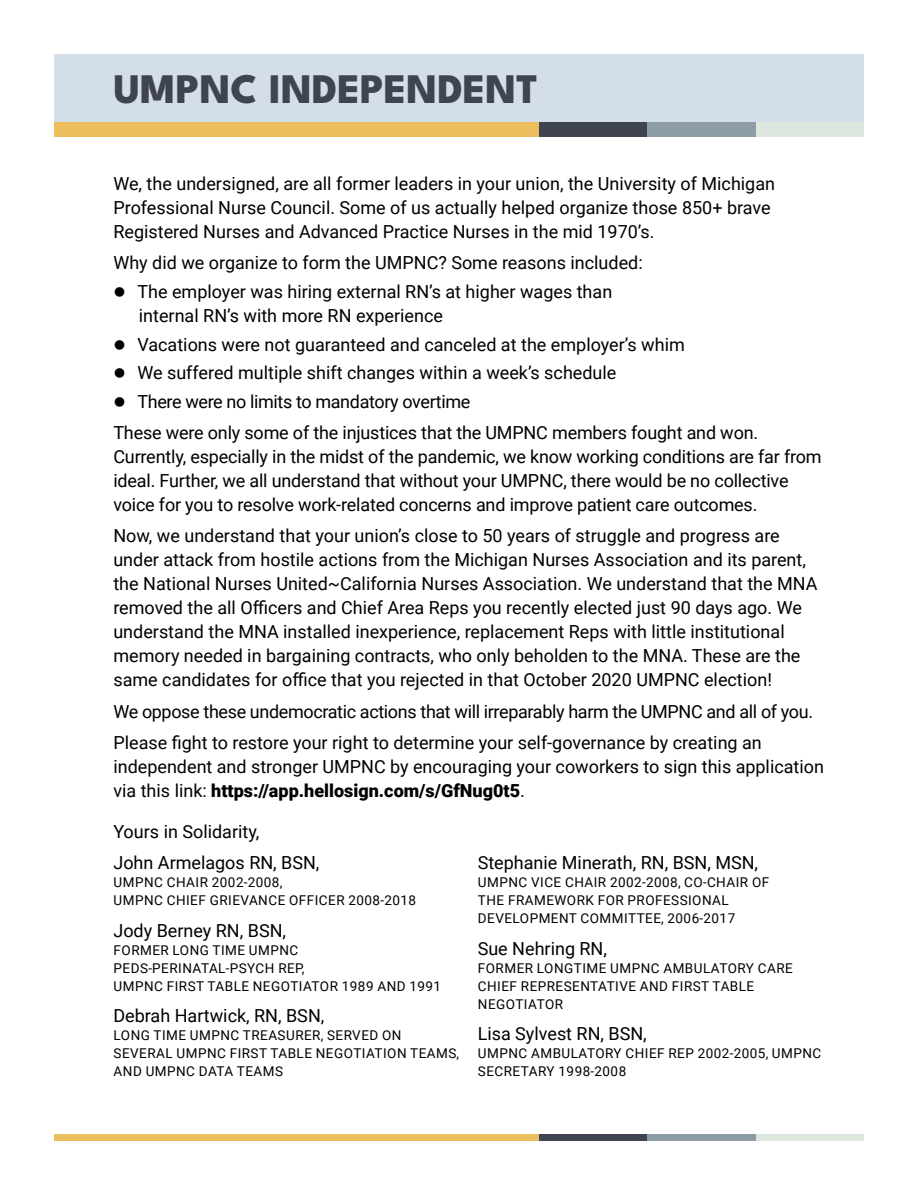
<style>
.page{position:relative;width:918px;height:1188px;background:#fff}
.page>*{position:absolute;margin:0;border:0;box-sizing:border-box;transform-origin:0 0}
.t1{font:800 42px "League Spartan";color:#404352}
.t2{font:18px/24px "Roboto";color:#000}
.t3{font:18px/31.5px "Roboto";letter-spacing:-.02em;color:#000}
.t4{font:13.5px/18px "Roboto";letter-spacing:.035em;color:#000}
.s1{font-weight:900}
</style>
<div class="page">
<div style="left:54px;top:54px;width:810px;height:68px;background:#d4dee8"></div>
<div style="left:54px;top:122px;width:488px;height:15px;background:#edbe5e"></div>
<div style="left:540px;top:122px;width:108px;height:15px;background:#404352"></div>
<div style="left:756px;top:122px;width:108px;height:15px;background:#dee7dd"></div>
<div style="left:647px;top:122px;width:109px;height:15px;background:#8c9da5"></div>
<div style="left:54px;top:1134px;width:488px;height:7px;background:#edbe5e"></div>
<div style="left:540px;top:1134px;width:108px;height:7px;background:#404352"></div>
<div style="left:756px;top:1134px;width:108px;height:7px;background:#dee7dd"></div>
<div style="left:647px;top:1134px;width:109px;height:7px;background:#8c9da5"></div>
<h1 class="t1" style="left:113px;top:55px;width:426px">UMPNC INDEPENDENT</h1>
<p class="t2" style="left:113px;top:171px;width:663px">We, the undersigned, are all former leaders in your union, the University of Michigan<br>Professional Nurse Council. Some of us actually helped organize those 850+ brave<br>Registered Nurses and Advanced Practice Nurses in the mid 1970’s.</p>
<p class="t2" style="left:113px;top:250px;width:531px">Why did we organize to form the UMPNC? Some reasons included:</p>
<p class="t2" style="left:139px;top:279px;width:475px;text-indent:-25px">● The employer was hiring external RN’s at higher wages than internal RN’s with more RN experience</p>
<p class="t2" style="left:113px;top:331px;width:573px">● Vacations were not guaranteed and canceled at the employer’s whim</p>
<p class="t2" style="left:113px;top:360px;width:505px">● We suffered multiple shift changes within a week’s schedule</p>
<p class="t2" style="left:113px;top:385px;width:646px;line-height:31.5px">● There were no limits to mandatory overtime<br>These were only some of the injustices that the UMPNC members fought and won.</p>
<p class="t2" style="left:113px;top:444px;width:710px">Currently, especially in the midst of the pandemic, we know working conditions are far from ideal. Further, we all understand that without your UMPNC, there would be no collective voice for you to resolve work-related concerns and improve patient care outcomes.</p>
<p class="t2" style="left:113px;top:523px;width:706px">Now, we understand that your union’s close to 50 years of struggle and progress are under attack from hostile actions from the Michigan Nurses Association and its parent, the National Nurses United~California Nurses Association. We understand that the MNA removed the all Officers and Chief Area Reps you recently elected just 90 days ago. We understand the MNA installed inexperience, replacement Reps with little institutional memory needed in bargaining contracts, who only beholden to the MNA. These are the same candidates for office that you rejected in that October 2020 UMPNC election!</p>
<p class="t3" style="left:113px;top:695px;width:701px">We oppose these undemocratic actions that will irreparably harm the UMPNC and all of you.<br>Please fight to restore your right to determine your self-governance by creating an</p>
<p class="t2" style="left:113px;top:754px;width:712px">independent and stronger UMPNC by encouraging your coworkers to sign this application via this link: <span class="s1">https://app.hellosign.com/s/GfNug0t5</span>.</p>
<p class="t2" style="left:113px;top:815px;width:208px;line-height:31.5px">Yours in Solidarity,<br>John Armelagos RN, BSN,</p>
<p class="t4" style="left:114px;top:873px;width:304px">UMPNC CHAIR 2002-2008,<br>UMPNC CHIEF GRIEVANCE OFFICER 2008-2018</p>
<p class="t2" style="left:113px;top:918px;width:174px">Jody Berney RN, BSN,</p>
<p class="t4" style="left:114px;top:941px;width:329px">FORMER LONG TIME UMPNC<br>PEDS-PERINATAL-PSYCH REP,<br>UMPNC FIRST TABLE NEGOTIATOR 1989 AND 1991</p>
<p class="t2" style="left:113px;top:1003px;width:212px">Debrah Hartwick, RN, BSN,</p>
<p class="t4" style="left:114px;top:1026px;width:347px">LONG TIME UMPNC TREASURER, SERVED ON<br>SEVERAL UMPNC FIRST TABLE NEGOTIATION TEAMS,<br>AND UMPNC DATA TEAMS</p>
<p class="t2" style="left:478px;top:850px;width:282px">Stephanie Minerath, RN, BSN, MSN,</p>
<p class="t4" style="left:478px;top:873px;width:293px">UMPNC VICE CHAIR 2002-2008, CO-CHAIR OF<br>THE FRAMEWORK FOR PROFESSIONAL<br>DEVELOPMENT COMMITTEE, 2006-2017</p>
<p class="t2" style="left:478px;top:936px;width:131px">Sue Nehring RN,</p>
<p class="t4" style="left:478px;top:959px;width:316px">FORMER LONGTIME UMPNC AMBULATORY CARE<br>CHIEF REPRESENTATIVE AND FIRST TABLE<br>NEGOTIATOR</p>
<p class="t2" style="left:478px;top:1021px;width:171px">Lisa Sylvest RN, BSN,</p>
<p class="t4" style="left:478px;top:1044px;width:345px">UMPNC AMBULATORY CHIEF REP 2002-2005, UMPNC<br>SECRETARY 1998-2008</p>
</div>
